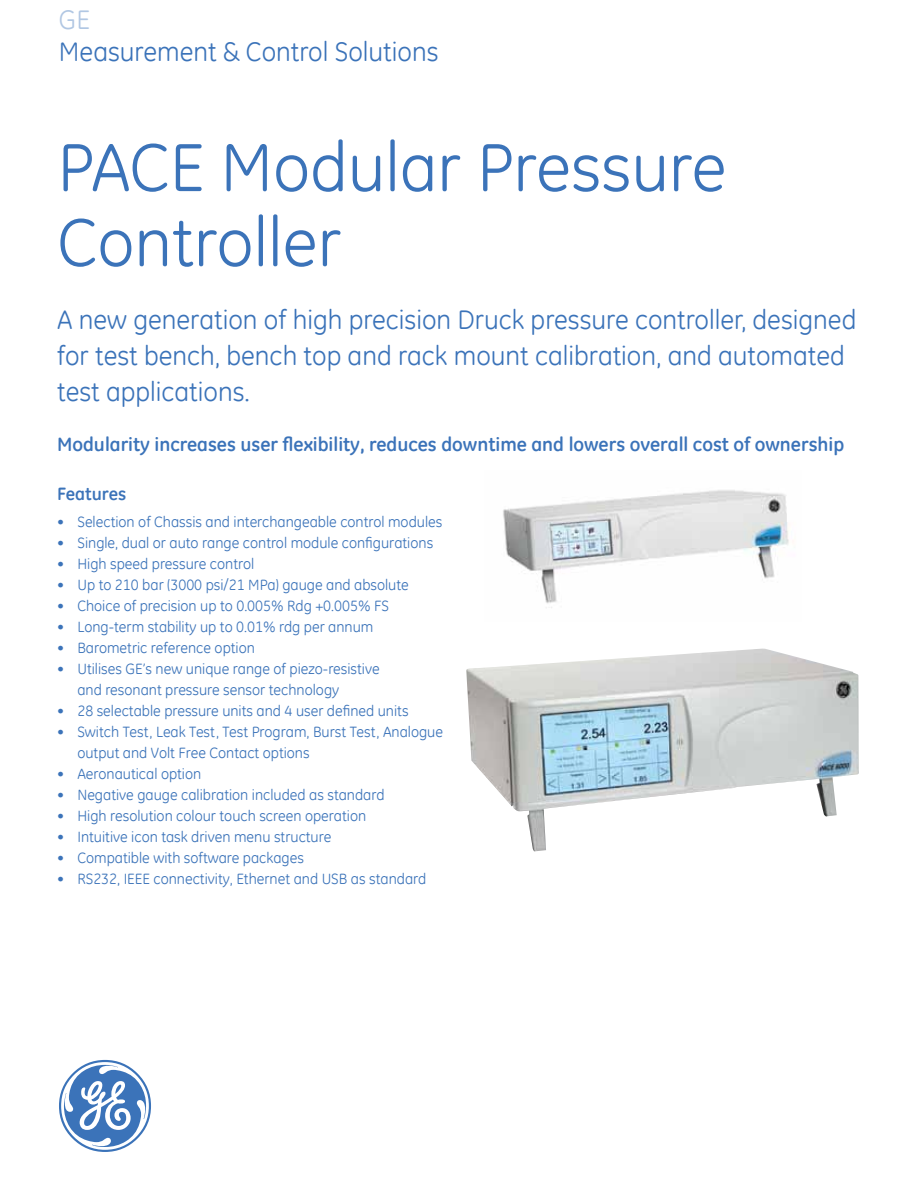
<style>
.page{position:relative;width:918px;height:1188px;background:#fff}
.page>*{position:absolute;margin:0;border:0;box-sizing:border-box;transform-origin:0 0}
.t1{font:69px/75px "GE Inspira";color:#3b73b9}
.t2{font:27px/36px "GE Inspira";color:#3b73b9}
.t3{font:27px "GE Inspira";color:#b1c7e3}
.t4{font:700 19.5px "GE Inspira";color:#3b73b9}
.t5{font:700 18px "GE Inspira";color:#3b73b9}
.t6{font:15px/21px "GE Inspira";color:#3b73b9}
</style>
<div class="page">
<svg style="left:59px;top:1060px;width:92px;height:92px"></svg>
<img style="left:503px;top:490px;width:286px;height:118px">
<img style="left:466px;top:649px;width:393px;height:202px">
<h2 class="t3" style="left:59px;top:3px;width:32px">GE</h2>
<h2 class="t2" style="left:59px;top:33px;width:381px">Measurement &amp; Control Solutions</h2>
<h1 class="t1" style="left:57px;top:128px;width:671px">PACE Modular Pressure<br>Controller</h1>
<h2 class="t2" style="left:57px;top:301px;width:801px">A new generation of high precision Druck pressure controller, designed for test bench, bench top and rack mount calibration, and automated test applications.</h2>
<h3 class="t4" style="left:57px;top:432px;width:789px">Modularity increases user flexibility, reduces downtime and lowers overall cost of ownership</h3>
<p class="t5" style="left:57px;top:482px;width:71px">Features</p>
<p class="t6" style="left:57px;top:511px;width:387px">• Selection of Chassis and interchangeable control modules</p>
<p class="t6" style="left:57px;top:532px;width:378px">• Single, dual or auto range control module configurations</p>
<p class="t6" style="left:57px;top:553px;width:199px">• High speed pressure control</p>
<p class="t6" style="left:57px;top:574px;width:353px">• Up to 210 bar (3000 psi/21 MPa) gauge and absolute</p>
<p class="t6" style="left:57px;top:595px;width:334px">• Choice of precision up to 0.005% Rdg +0.005% FS</p>
<p class="t6" style="left:57px;top:616px;width:318px">• Long-term stability up to 0.01% rdg per annum</p>
<p class="t6" style="left:57px;top:637px;width:199px">• Barometric reference option</p>
<p class="t6" style="left:77px;top:658px;width:304px;text-indent:-20px">• Utilises GE’s new unique range of piezo-resistive and resonant pressure sensor technology</p>
<p class="t6" style="left:57px;top:700px;width:353px">• 28 selectable pressure units and 4 user defined units</p>
<p class="t6" style="left:77px;top:721px;width:367px;text-indent:-20px">• Switch Test, Leak Test, Test Program, Burst Test, Analogue output and Volt Free Contact options</p>
<p class="t6" style="left:57px;top:763px;width:146px">• Aeronautical option</p>
<p class="t6" style="left:57px;top:784px;width:329px">• Negative gauge calibration included as standard</p>
<p class="t6" style="left:57px;top:805px;width:311px">• High resolution colour touch screen operation</p>
<p class="t6" style="left:57px;top:826px;width:276px">• Intuitive icon task driven menu structure</p>
<p class="t6" style="left:57px;top:847px;width:248px">• Compatible with software packages</p>
<p class="t6" style="left:57px;top:868px;width:371px">• RS232, IEEE connectivity, Ethernet and USB as standard</p>
</div>
